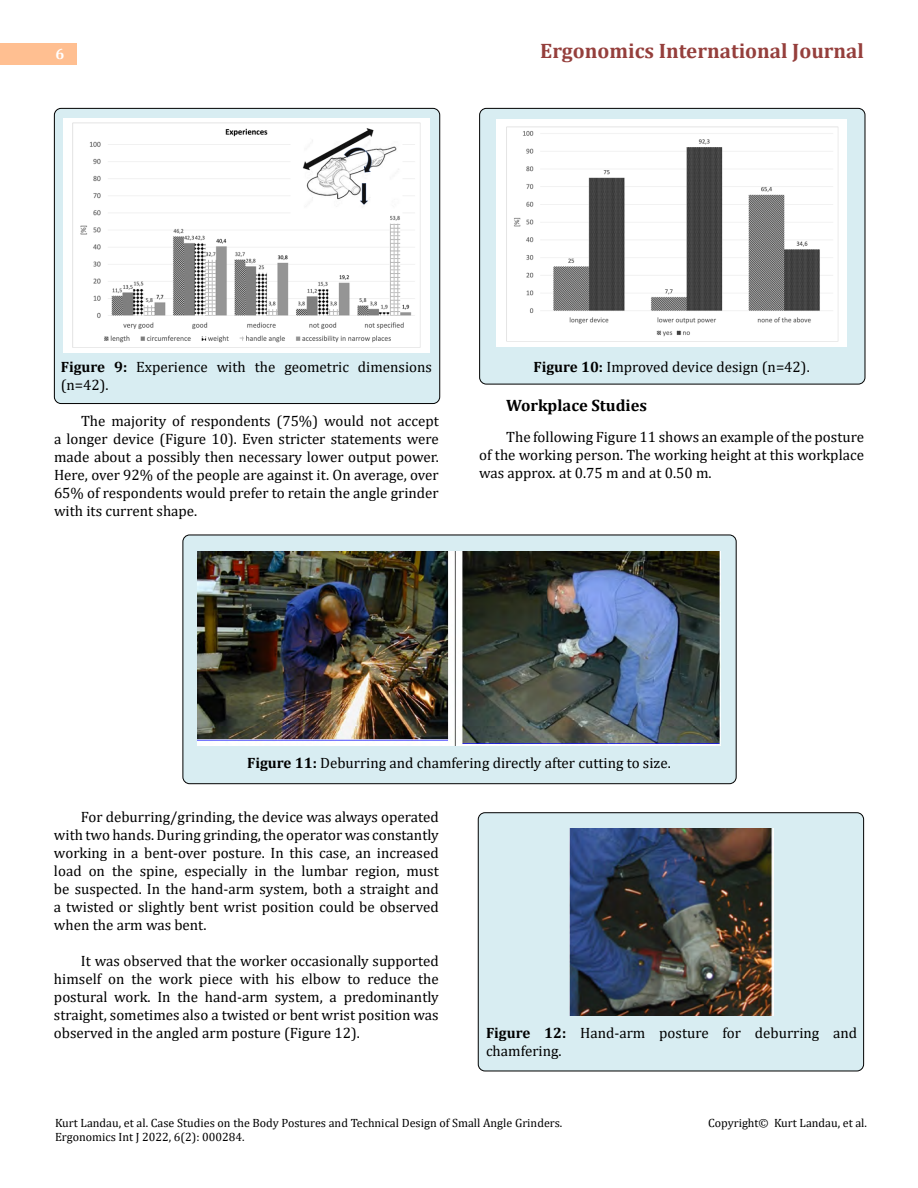
<style>
.page{position:relative;width:918px;height:1188px;background:#fff}
.page>*{position:absolute;margin:0;border:0;box-sizing:border-box;transform-origin:0 0}
.t1{font:700 21px "Cambria";color:#953f3c}
.t2{font:700 16.5px "Cambria";color:#000}
.t3{font:15px/18px "Cambria";color:#000;text-align:justify}
.t4{font:700 15px "Cambria";color:#fff}
.t5{font:12px/14.4px "Cambria";color:#000}
.s1{font-weight:700}
</style>
<div class="page">
<div style="left:0;top:43px;width:76px;height:21px;background:#ffbf91"></div>
<div style="left:478px;top:813px;width:386px;height:258px;background:#d8edf2;border-radius:7px"></div>
<div style="left:478px;top:812px;width:386px;height:259px;border:1px solid #000;border-radius:7px"></div>
<div style="left:183px;top:535px;width:553px;height:249px;background:#d8edf2;border-radius:7px"></div>
<div style="left:183px;top:535px;width:554px;height:249px;border:1px solid #000;border-radius:7px"></div>
<div style="left:480px;top:108px;width:385px;height:276px;background:#d8edf2;border-radius:7px"></div>
<div style="left:479px;top:108px;width:386px;height:276px;border:1px solid #000;border-radius:7px"></div>
<div style="left:54px;top:108px;width:386px;height:296px;background:#d8edf2;border-radius:7px"></div>
<div style="left:54px;top:108px;width:386px;height:296px;border:1px solid #000;border-radius:7px"></div>
<img style="left:64px;top:118px;width:365px;height:234px">
<img style="left:497px;top:120px;width:350px;height:227px">
<img style="left:198px;top:552px;width:522px;height:194px">
<img style="left:570px;top:829px;width:203px;height:187px">
<p class="t4" style="left:56px;top:44px;width:10px">6</p>
<h1 class="t1" style="left:540px;top:36px;width:325px">Ergonomics International Journal</h1>
<p class="t3" style="left:61px;top:357px;width:373px"><span class="s1">Figure 9:</span> Experience with the geometric dimensions (n=42).</p>
<p class="t3" style="left:54px;top:411px;width:386px;text-indent:27px">The majority of respondents (75%) would not accept a longer device (Figure 10). Even stricter statements were made about a possibly then necessary lower output power.<br>Here, over 92% of the people are against it. On average, over 65% of respondents would prefer to retain the angle grinder with its current shape.</p>
<p class="t3" style="left:534px;top:357px;width:278px"><span class="s1">Figure 10:</span> Improved device design (n=42).</p>
<p class="t2" style="left:506px;top:393px;width:142px">Workplace Studies</p>
<p class="t3" style="left:479px;top:428px;width:386px;text-indent:27px">The following Figure 11 shows an example of the posture of the working person. The working height at this workplace was approx. at 0.75 m and at 0.50 m.</p>
<p class="t3" style="left:247px;top:753px;width:425px"><span class="s1">Figure 11:</span> Deburring and chamfering directly after cutting to size.</p>
<p class="t3" style="left:54px;top:807px;width:386px;text-indent:27px">For deburring/grinding, the device was always operated with two hands. During grinding, the operator was constantly working in a bent-over posture. In this case, an increased load on the spine, especially in the lumbar region, must be suspected. In the hand-arm system, both a straight and a twisted or slightly bent wrist position could be observed when the arm was bent.</p>
<p class="t3" style="left:54px;top:951px;width:386px;text-indent:27px">It was observed that the worker occasionally supported himself on the work piece with his elbow to reduce the postural work. In the hand-arm system, a predominantly straight, sometimes also a twisted or bent wrist position was observed in the angled arm posture (Figure 12).</p>
<p class="t3" style="left:486px;top:1023px;width:373px"><span class="s1">Figure 12:</span> Hand-arm posture for deburring and chamfering.</p>
<p class="t5" style="left:55px;top:1115px;width:509px">Kurt Landau, et al. Case Studies on the Body Postures and Technical Design of Small Angle Grinders.<br>Ergonomics Int J 2022, 6(2): 000284.</p>
<p class="t5" style="left:708px;top:1115px;width:160px">Copyright© Kurt Landau, et al.</p>
</div>
